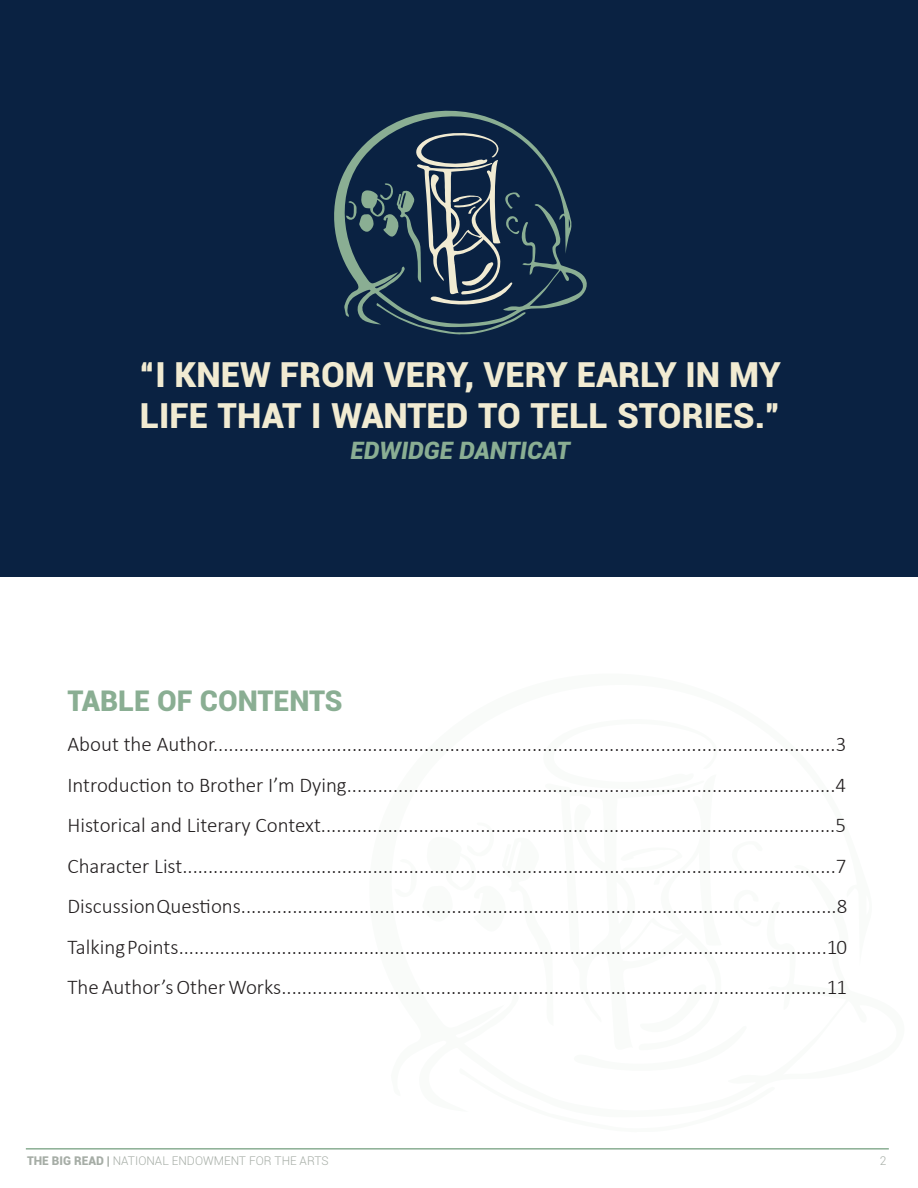
<style>
.page{position:relative;width:918px;height:1188px;background:#fff}
.page>*{position:absolute;margin:0;border:0;box-sizing:border-box;transform-origin:0 0}
.t1{font:900 34.5px/40.5px "Roboto";color:#f1ebd2}
.t2{font:900 28.5px "Roboto";color:#8aae93}
.t3{font:italic 900 24px "Roboto";color:#8aae93}
.t4{font:300 21px/40.5px "Calibri";color:#231f20;text-align:justify}
.t5{font:300 12px "Roboto";color:#a6ada6}
.s1{font-weight:900}
</style>
<div class="page">
<div style="left:0;top:0;width:918px;height:577px;background:#0a2242"></div>
<hr style="left:26px;top:1148px;width:863px;height:2px;background:#8aae93">
<svg style="left:334px;top:110px;width:253px;height:205px"></svg>
<svg style="left:346px;top:132px;width:180px;height:202px"></svg>
<p class="t1" style="left:140px;top:354px;width:642px">“I KNEW FROM VERY, VERY EARLY IN MY<br>LIFE THAT I WANTED TO TELL STORIES.”</p>
<p class="t3" style="left:351px;top:434px;width:221px">EDWIDGE DANTICAT</p>
<p class="t2" style="left:67px;top:681px;width:277px">TABLE OF CONTENTS</p>
<p class="t4" style="left:67px;top:724px;width:780px">About the Author.........................................................................................................................3</p>
<p class="t4" style="left:67px;top:765px;width:781px">Introduction to Brother I’m Dying...............................................................................................4<br>Historical and Literary Context....................................................................................................5<br>Character List...............................................................................................................................7</p>
<p class="t4" style="left:67px;top:886px;width:781px">Discussion Questions....................................................................................................................8</p>
<p class="t4" style="left:67px;top:927px;width:781px">Talking Points..............................................................................................................................10<br>The Author’s Other Works..........................................................................................................11</p>
<p class="t5" style="left:27px;top:1152px;width:303px"><span class="s1">THE BIG READ |</span> NATIONAL ENDOWMENT FOR THE ARTS</p>
<p class="t5" style="left:880px;top:1152px;width:8px">2</p>
</div>
